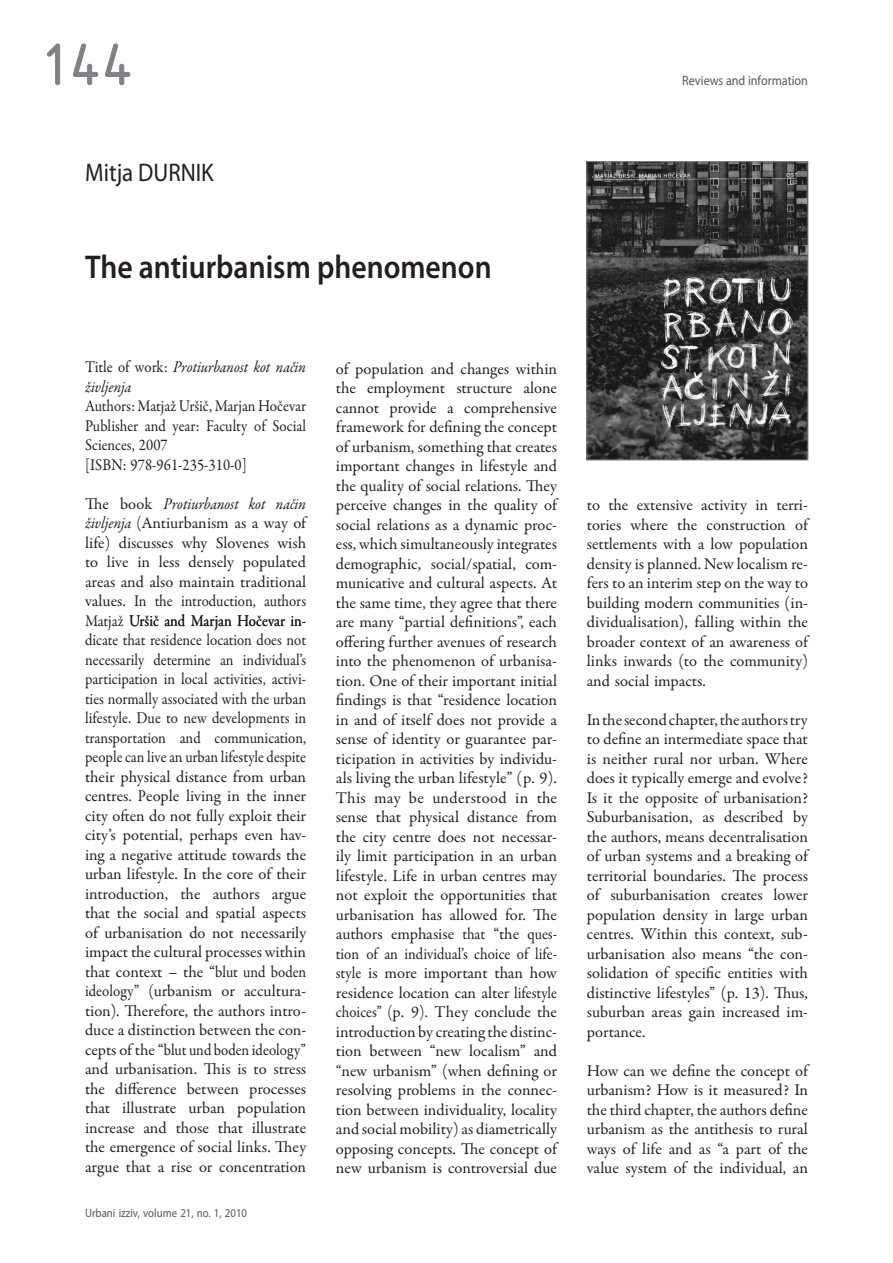
<style>
.page{position:relative;width:893px;height:1263px;background:#fff}
.page>*{position:absolute;margin:0;border:0;box-sizing:border-box;transform-origin:0 0}
.Paginacija-velika{font:63px "ISOCTEUR";color:#808285}
.naslov_info{font:600 33px "Myriad Pro";color:#231f20;scale:.9 1}
.avtor{font:25.5px "Myriad Pro";color:#231f20;scale:.9 1}
.bodi{font:16.5px/19.5px "Garamond Premr Pro";color:#231f20;text-align:justify}
.bodi-2{font:16.5px/19.5px "Garamond Premr Pro";color:#231f20;scale:.9 1}
.bodi-3{font:italic 16.5px/19.5px "Garamond Premr Pro";letter-spacing:-.005em;color:#231f20;scale:.9 1}
.glava-leva{font:13.5px "Myriad Pro";color:#57585a;scale:.9 1}
.Footer-levi{font:12px "Myriad Pro";color:#57585a;scale:.9 1}
.s1{font-style:normal}
.s2{font-style:italic}
</style>
<div class="page">
<svg style="left:47px;top:43px;width:13px;height:42px"></svg>
<svg style="left:73px;top:43px;width:26px;height:42px"></svg>
<svg style="left:105px;top:43px;width:26px;height:42px"></svg>
<img style="left:588px;top:163px;width:218px;height:295px">
<div style="left:586px;top:161px;width:222px;height:299px;border:1px solid #808285"></div>
<p class="Paginacija-velika" style="left:31px;top:24px;width:110px">144</p>
<p class="glava-leva" style="left:682px;top:72px;width:141px">Reviews and information</p>
<p class="avtor" style="left:85px;top:156px;width:145px">Mitja DURNIK</p>
<p class="naslov_info" style="left:85px;top:246px;width:453px">The antiurbanism phenomenon</p>
<p class="bodi-3" style="left:85px;top:358px;width:247px"><span class="s1">Title of work:</span> Protiurbanost kot način življenja</p>
<p class="bodi-2" style="left:85px;top:397px;width:247px">Authors: Matjaž Uršič, Marjan Hočevar</p>
<p class="bodi-2" style="left:85px;top:416px;width:247px">Publisher and year: Faculty of Social<br>Sciences, 2007</p>
<p class="bodi-2" style="left:85px;top:455px;width:181px">[ISBN: 978-961-235-310-0]</p>
<p class="bodi" style="left:85px;top:494px;width:223px">The book <span class="s2">Protiurbanost kot način življenja</span> (Antiurbanism as a way of life) discusses why Slovenes wish to live in less densely populated areas and also maintain traditional values. In the introduction, authors Matjaž Uršič and Marjan Hočevar in&shy;dicate that residence location does not necessarily determine an individual’s participation in local activities, activi&shy;ties normally associated with the urban lifestyle. Due to new developments in transportation and communication, people can live an urban lifestyle despite their physical distance from urban centres. People living in the inner city often do not fully exploit their city’s potential, perhaps even hav&shy;ing a negative attitude towards the urban lifestyle. In the core of their introduction, the authors argue that the social and spatial aspects of urbanisation do not necessarily impact the cultural processes within that context – the “blut und boden ideology” (urbanism or accultura&shy;tion). Therefore, the authors intro&shy;duce a distinction between the con&shy;cepts of the “blut und boden ideology” and urbanisation. This is to stress the difference between processes that illustrate urban population increase and those that illustrate the emergence of social links. They argue that a rise or concentration</p>
<p class="Footer-levi" style="left:85px;top:1205px;width:182px">Urbani izziv, volume 21, no. 1, 2010</p>
<p class="bodi" style="left:336px;top:359px;width:223px">of population and changes within the employment structure alone cannot provide a comprehensive framework for defining the concept of urbanism, something that creates important changes in lifestyle and the quality of social relations. They perceive changes in the quality of social relations as a dynamic proc&shy;ess, which simultaneously integrates demographic, social/spatial, com&shy;municative and cultural aspects. At the same time, they agree that there are many “partial definitions”, each offering further avenues of research into the phenomenon of urbanisa&shy;tion. One of their important initial findings is that “residence location in and of itself does not provide a sense of identity or guarantee par&shy;ticipation in activities by individu&shy;als living the urban lifestyle” (p. 9).<br>This may be understood in the sense that physical distance from the city centre does not necessar&shy;ily limit participation in an urban lifestyle. Life in urban centres may not exploit the opportunities that urbanisation has allowed for. The authors emphasise that “the ques&shy;tion of an individual’s choice of life&shy;style is more important than how residence location can alter lifestyle choices” (p. 9). They conclude the introduction by creating the distinc&shy;tion between “new localism” and “new urbanism” (when defining or resolving problems in the connec&shy;tion between individuality, locality and social mobility) as diametrically opposing concepts. The concept of new urbanism is controversial due</p>
<p class="bodi" style="left:587px;top:495px;width:223px">to the extensive activity in terri&shy;tories where the construction of settlements with a low population density is planned. New localism re&shy;fers to an interim step on the way to building modern communities (in&shy;dividualisation), falling within the broader context of an awareness of links inwards (to the community) and social impacts.</p>
<p class="bodi" style="left:587px;top:710px;width:223px">In the second chapter, the authors try to define an intermediate space that is neither rural nor urban. Where does it typically emerge and evolve?<br>Is it the opposite of urbanisation?<br>Suburbanisation, as described by the authors, means decentralisation of urban systems and a breaking of territorial boundaries. The process of suburbanisation creates lower population density in large urban centres. Within this context, sub&shy;urbanisation also means “the con&shy;solidation of specific entities with distinctive lifestyles” (p. 13). Thus, suburban areas gain increased im&shy;portance.</p>
<p class="bodi" style="left:587px;top:1061px;width:223px">How can we define the concept of urbanism? How is it measured? In the third chapter, the authors define urbanism as the antithesis to rural ways of life and as “a part of the value system of the individual, an</p>
</div>
